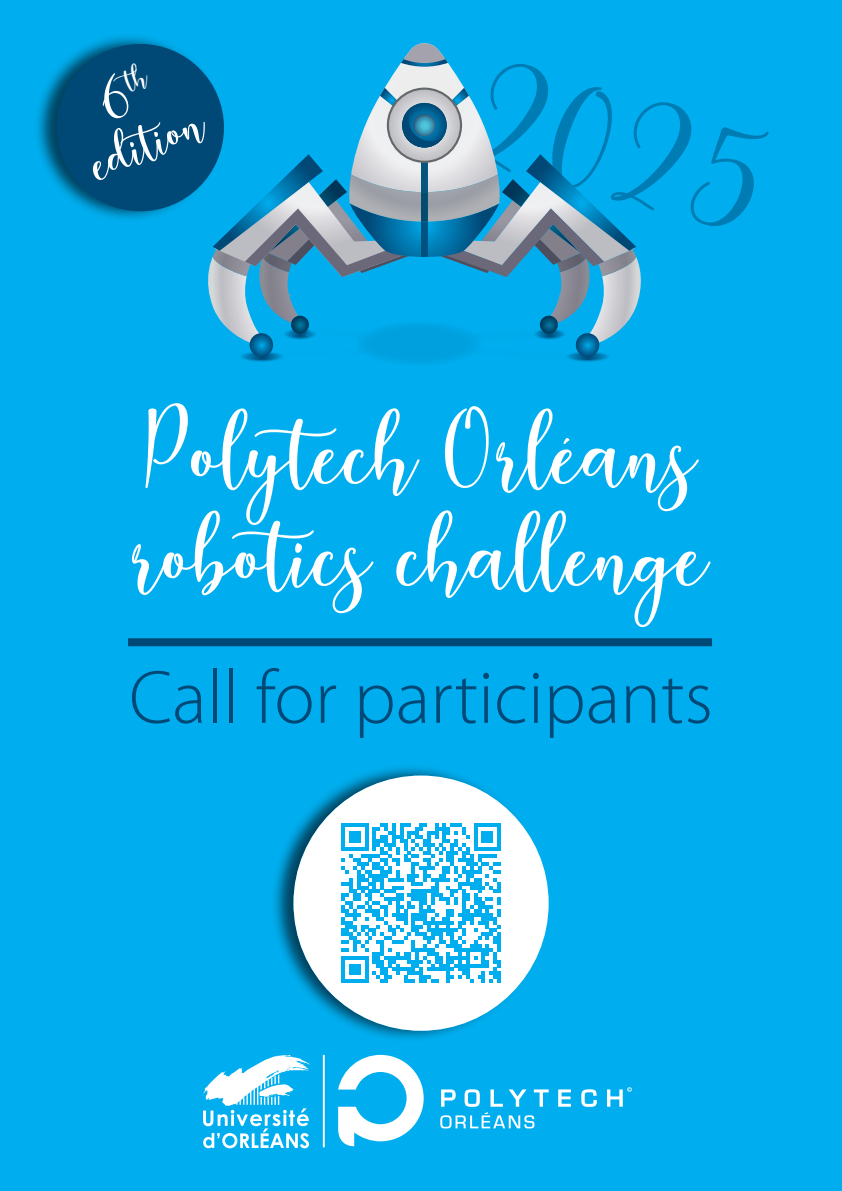
<style>
.page{position:relative;width:842px;height:1191px;background:#00aeef}
.page>*{position:absolute;margin:0;border:0;box-sizing:border-box;transform-origin:0 0}
.t1{font:146px "magnum";color:#007cb4}
.t2{font:110px/102px "magnum";color:#fff}
.t3{font:300 76px "Myriad Pro";color:#004876}
.t4{font:60px "magnum";color:#fff}
</style>
<div class="page">
<img style="left:37px;top:36px;width:166px;height:183px">
<div style="left:57px;top:44px;width:167px;height:167px;background:#004876;border-radius:50%"></div>
<img style="left:274px;top:767px;width:274px;height:272px">
<div style="left:293px;top:775px;width:256px;height:255px;background:#fff;border-radius:50%"></div>
<svg style="left:441px;top:1089px;width:15px;height:17px"></svg>
<svg style="left:465px;top:1089px;width:15px;height:17px"></svg>
<svg style="left:490px;top:1089px;width:13px;height:17px"></svg>
<svg style="left:509px;top:1089px;width:17px;height:17px"></svg>
<svg style="left:534px;top:1089px;width:15px;height:17px"></svg>
<svg style="left:558px;top:1089px;width:13px;height:17px"></svg>
<svg style="left:581px;top:1089px;width:16px;height:17px"></svg>
<svg style="left:607px;top:1087px;width:25px;height:19px"></svg>
<svg style="left:338px;top:1054px;width:86px;height:93px"></svg>
<svg style="left:440px;top:1112px;width:94px;height:16px"></svg>
<svg style="left:203px;top:1055px;width:106px;height:93px"></svg>
<hr style="left:323px;top:1054px;width:2px;height:93px;background:#fff">
<svg style="left:250px;top:333px;width:23px;height:24px"></svg>
<svg style="left:576px;top:333px;width:23px;height:24px"></svg>
<svg style="left:275px;top:353px;width:9px;height:6px"></svg>
<svg style="left:565px;top:354px;width:9px;height:7px"></svg>
<svg style="left:203px;top:43px;width:438px;height:302px"></svg>
<div style="left:128px;top:638px;width:584px;height:8px;background:#004876"></div>
<svg style="left:341px;top:823px;width:160px;height:160px"></svg>
<p class="t4" style="left:79px;top:135px;width:121px;rotate:-23deg">edition</p>
<h1 class="t1" style="left:500px;top:37px;width:303px;rotate:15deg">2025</h1>
<p class="t2" style="left:134px;top:407px;width:576px">Polytech Orléans robotics challenge</p>
<p class="t3" style="left:129px;top:655px;width:585px">Call for participants</p>
</div>
